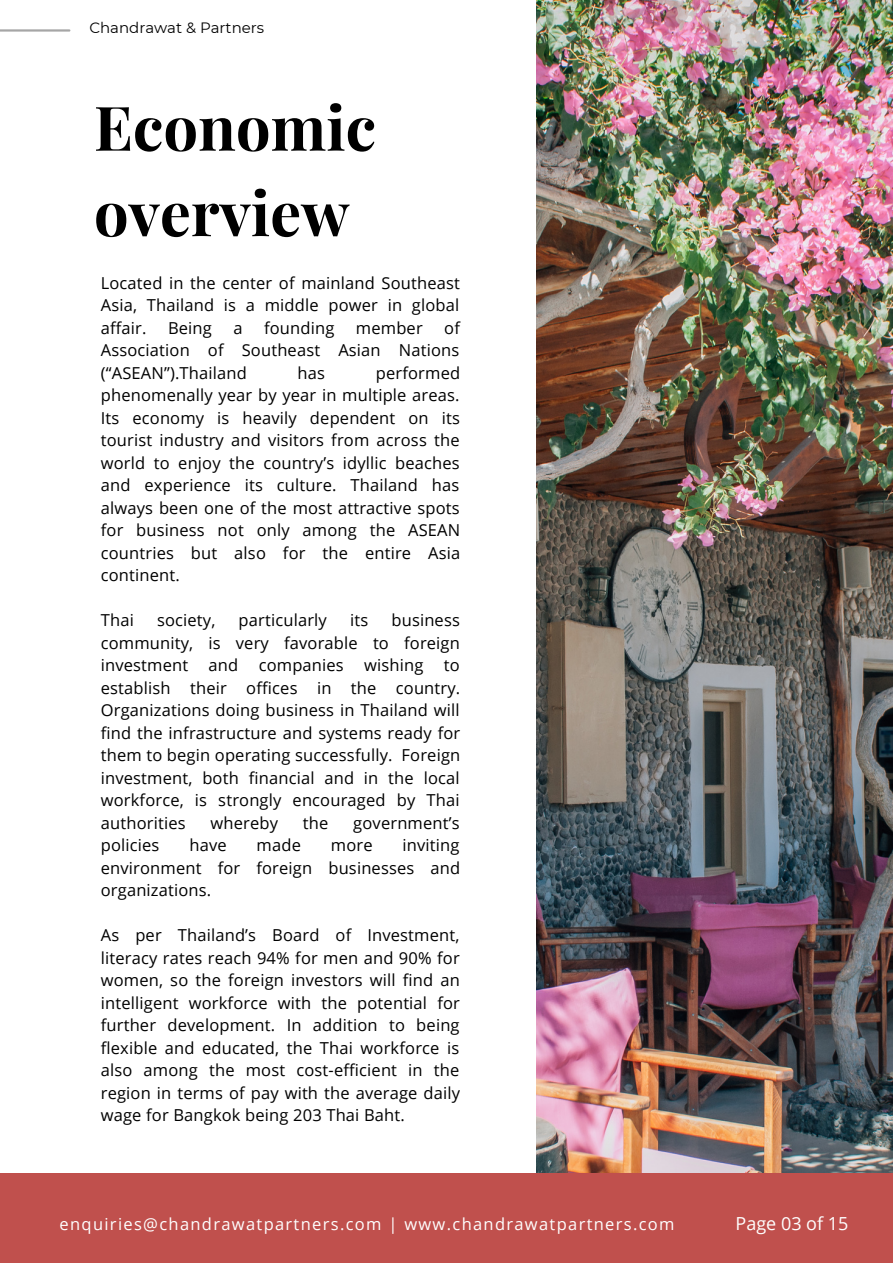
<style>
.page{position:relative;width:893px;height:1264px;background:#fff}
.page>*{position:absolute;margin:0;border:0;box-sizing:border-box;transform-origin:0 0}
.t1{font:700 61.5px/85.5px "Playfair Display";color:#000}
.t2{font:18px "Open Sans";color:#fff}
.t3{font:16.5px/22.5px "Open Sans";letter-spacing:.01em;color:#000;text-align:justify}
.t4{font:16.5px "Open Sans";letter-spacing:.08em;color:#fff}
.t5{font:15px "Montserrat";color:#000}
</style>
<div class="page">
<img style="left:536px;top:0;width:356px;height:1173px">
<div style="left:0;top:1173px;width:892px;height:89px;background:#c0504d"></div>
<hr style="left:0;top:29px;width:69px;height:3px;background:#a6a6a6">
<p class="t5" style="left:89px;top:19px;width:176px">Chandrawat &amp; Partners</p>
<p class="t1" style="left:94px;top:82px;width:283px">Economic overview</p>
<p class="t3" style="left:101px;top:271px;width:361px">Located in the center of mainland Southeast Asia, Thailand is a middle power in global affair.</p>
<p class="t3" style="left:101px;top:316px;width:360px;text-indent:343px">of Association of Southeast Asian Nations (“ASEAN”).Thailand</p>
<p class="t3" style="left:168px;top:316px;width:45px">Being</p>
<p class="t3" style="left:233px;top:316px;width:11px">a</p>
<p class="t3" style="left:264px;top:316px;width:72px">founding</p>
<p class="t3" style="left:356px;top:316px;width:68px">member</p>
<p class="t3" style="left:101px;top:361px;width:361px;text-indent:275px">performed phenomenally year by year in multiple areas.<br>Its economy is heavily dependent on its tourist industry and visitors from across the world to enjoy the country’s idyllic beaches and experience its culture. Thailand has always been one of the most attractive spots for business not only among the ASEAN countries but also for the entire Asia continent.</p>
<p class="t3" style="left:101px;top:608px;width:35px">Thai</p>
<p class="t3" style="left:157px;top:608px;width:60px">society,</p>
<p class="t3" style="left:238px;top:608px;width:90px">particularly</p>
<p class="t3" style="left:350px;top:608px;width:20px">its</p>
<p class="t3" style="left:297px;top:361px;width:29px">has</p>
<p class="t3" style="left:101px;top:608px;width:361px;text-indent:290px">business community, is very favorable to foreign investment and companies wishing to establish their offices in the country.<br>Organizations doing business in Thailand will find the infrastructure and systems ready for them to begin operating successfully. Foreign investment, both financial and in the local workforce, is strongly encouraged by Thai authorities</p>
<p class="t3" style="left:210px;top:811px;width:69px">whereby</p>
<p class="t3" style="left:303px;top:811px;width:27px">the</p>
<p class="t3" style="left:353px;top:811px;width:108px">government’s</p>
<p class="t3" style="left:101px;top:833px;width:60px">policies</p>
<p class="t3" style="left:189px;top:833px;width:39px">have</p>
<p class="t3" style="left:256px;top:833px;width:46px">made</p>
<p class="t3" style="left:331px;top:833px;width:43px">more</p>
<p class="t3" style="left:101px;top:833px;width:361px;text-indent:302px">inviting environment for foreign businesses and organizations.</p>
<p class="t3" style="left:101px;top:923px;width:361px">As per Thailand’s Board of Investment, literacy rates reach 94% for men and 90% for women, so the foreign investors will find an intelligent workforce with the potential for further development. In addition to being flexible and educated, the Thai workforce is also among the most cost-efficient in the region in terms of pay with the average daily wage for Bangkok being 203 Thai Baht.</p>
<p class="t4" style="left:60px;top:1211px;width:616px">enquiries@chandrawatpartners.com | www.chandrawatpartners.com</p>
<p class="t2" style="left:735px;top:1210px;width:114px">Page 03 of 15</p>
</div>
